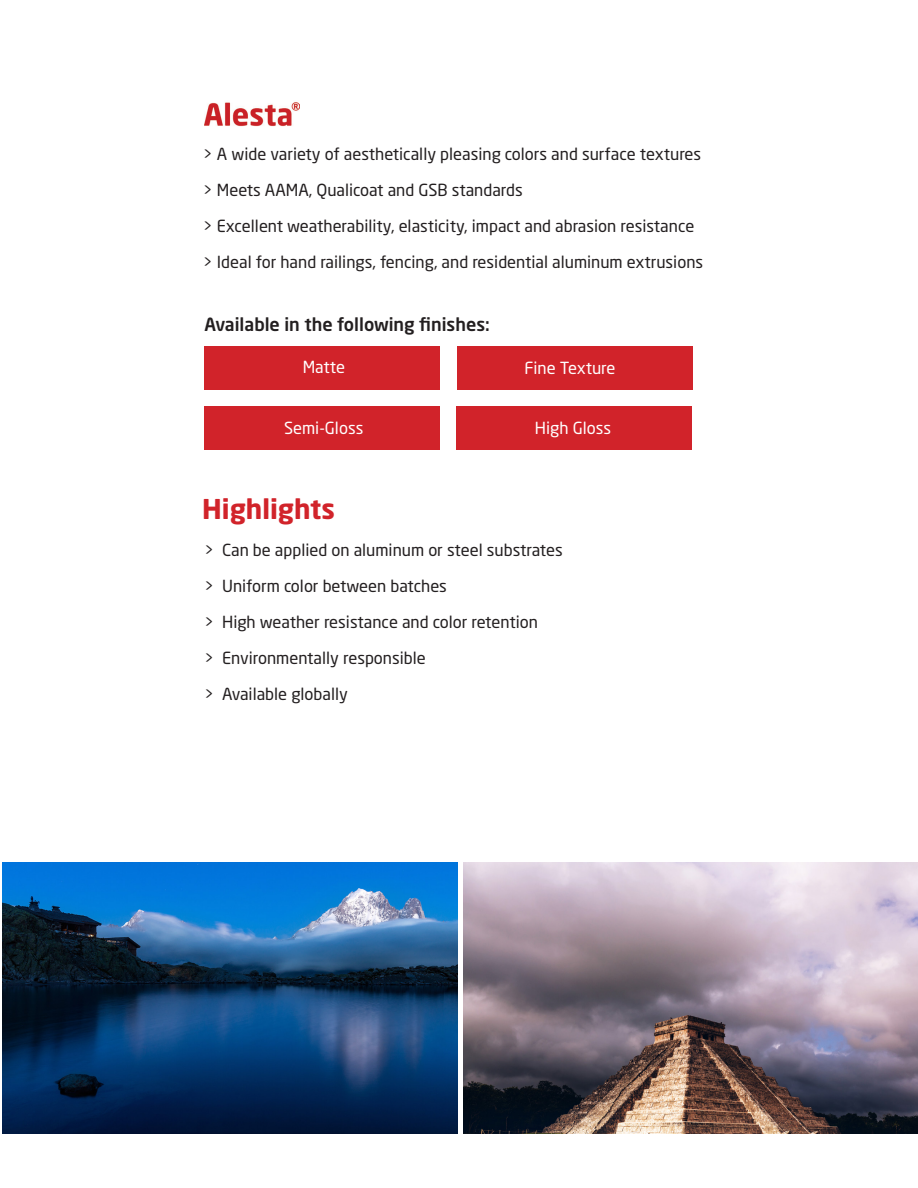
<style>
.page{position:relative;width:918px;height:1188px;background:#fff}
.page>*{position:absolute;margin:0;border:0;box-sizing:border-box;transform-origin:0 0}
.t1{font:700 27px "Neo Sans Pro";color:#d1232a}
.t2{font:500 18px "Neo Sans Pro";color:#231f20}
.t3{font:16.5px "Neo Sans Pro";color:#231f20}
.t4{font:16.5px "Neo Sans Pro";color:#fff}
</style>
<div class="page">
<img style="left:204px;top:102px;width:96px;height:25px">
<div style="left:205px;top:406px;width:235px;height:43px;background:#d1232a"></div>
<div style="left:456px;top:406px;width:236px;height:43px;background:#d1232a"></div>
<div style="left:205px;top:347px;width:235px;height:43px;background:#d1232a"></div>
<div style="left:458px;top:347px;width:235px;height:43px;background:#d1232a"></div>
<img style="left:464px;top:862px;width:454px;height:272px">
<img style="left:3px;top:862px;width:455px;height:272px">
<p class="t3" style="left:203px;top:143px;width:500px">&gt; A wide variety of aesthetically pleasing colors and surface textures</p>
<p class="t3" style="left:203px;top:179px;width:321px">&gt; Meets AAMA, Qualicoat and GSB standards</p>
<p class="t3" style="left:203px;top:215px;width:493px">&gt; Excellent weatherability, elasticity, impact and abrasion resistance</p>
<p class="t3" style="left:203px;top:251px;width:502px">&gt; Ideal for hand railings, fencing, and residential aluminum extrusions</p>
<p class="t2" style="left:205px;top:313px;width:287px">Available in the following finishes:</p>
<p class="t4" style="left:303px;top:357px;width:44px">Matte</p>
<p class="t4" style="left:524px;top:357px;width:93px">Fine Texture</p>
<p class="t4" style="left:284px;top:418px;width:81px">Semi-Gloss</p>
<p class="t4" style="left:535px;top:418px;width:78px">High Gloss</p>
<p class="t1" style="left:202px;top:491px;width:134px">Highlights</p>
<p class="t3" style="left:204px;top:540px;width:360px">&gt; Can be applied on aluminum or steel substrates</p>
<p class="t3" style="left:204px;top:576px;width:245px">&gt; Uniform color between batches</p>
<p class="t3" style="left:204px;top:612px;width:335px">&gt; High weather resistance and color retention</p>
<p class="t3" style="left:204px;top:648px;width:223px">&gt; Environmentally responsible</p>
<p class="t3" style="left:204px;top:684px;width:145px">&gt; Available globally</p>
</div>
